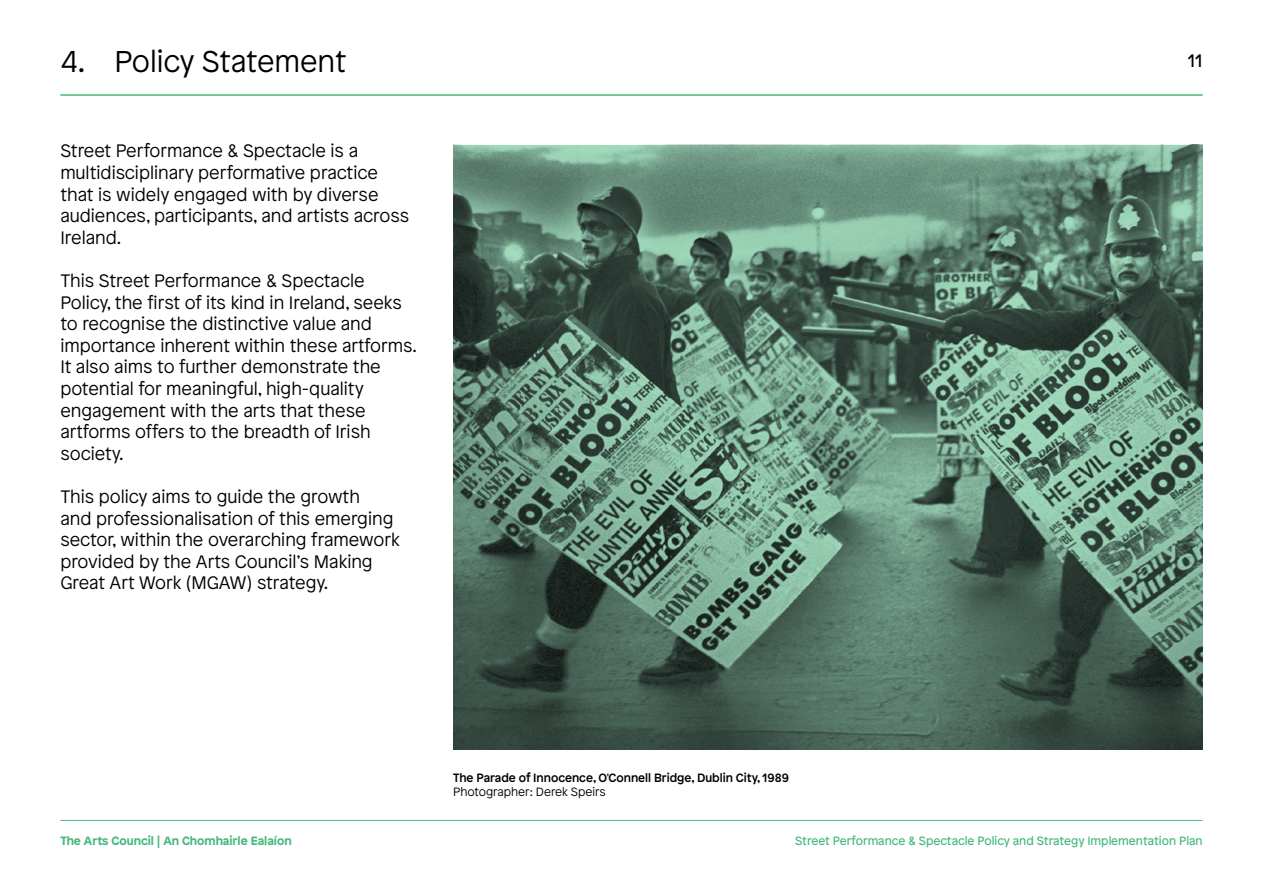
<style>
.page{position:relative;width:1263px;height:893px;background:#fff}
.page>*{position:absolute;margin:0;border:0;box-sizing:border-box;transform-origin:0 0}
.Title_Top_Text{font:300 30px "Patron";color:#000}
.Body_Copy{font:300 18px/21.6px "Patron";color:#000}
.t1{font:18px "Patron";color:#000}
.t2{font:12px "Patron";color:#45b97c}
.t3{font:500 12px "Patron";color:#000}
.t4{font:700 12px "Patron";color:#45b97c}
.t5{font:300 12px "Patron";color:#000}
</style>
<div class="page">
<hr style="left:60px;top:94px;width:1143px;height:2px;background:#45b97c">
<hr style="left:60px;top:820px;width:1143px;height:1px;background:#45b97c">
<svg style="left:453px;top:145px;width:750px;height:604px;background:#597a6a"></svg>
<p class="Title_Top_Text" style="left:60px;top:41px;width:288px">4. Policy Statement</p>
<p class="Body_Copy" style="left:60px;top:139px;width:351px">Street Performance &amp; Spectacle is a multidisciplinary performative practice that is widely engaged with by diverse audiences, participants, and artists across Ireland.</p>
<p class="Body_Copy" style="left:60px;top:269px;width:358px">This Street Performance &amp; Spectacle Policy, the first of its kind in Ireland, seeks to recognise the distinctive value and importance inherent within these artforms.<br>It also aims to further demonstrate the potential for meaningful, high-quality engagement with the arts that these artforms offers to the breadth of Irish society.</p>
<p class="Body_Copy" style="left:60px;top:485px;width:341px">This policy aims to guide the growth<br>and professionalisation of this emerging sector, within the overarching framework provided by the Arts Council’s Making Great Art Work (MGAW) strategy.</p>
<p class="t3" style="left:453px;top:768px;width:337px">The Parade of Innocence, O'Connell Bridge, Dublin City, 1989</p>
<p class="t5" style="left:453px;top:784px;width:154px">Photographer: Derek Speirs</p>
<p class="t1" style="left:1188px;top:48px;width:16px">11</p>
<p class="t4" style="left:60px;top:831px;width:233px">The Arts Council | An Chomhairle Ealaíon</p>
<p class="t2" style="left:795px;top:831px;width:409px">Street Performance &amp; Spectacle Policy and Strategy Implementation Plan</p>
</div>
